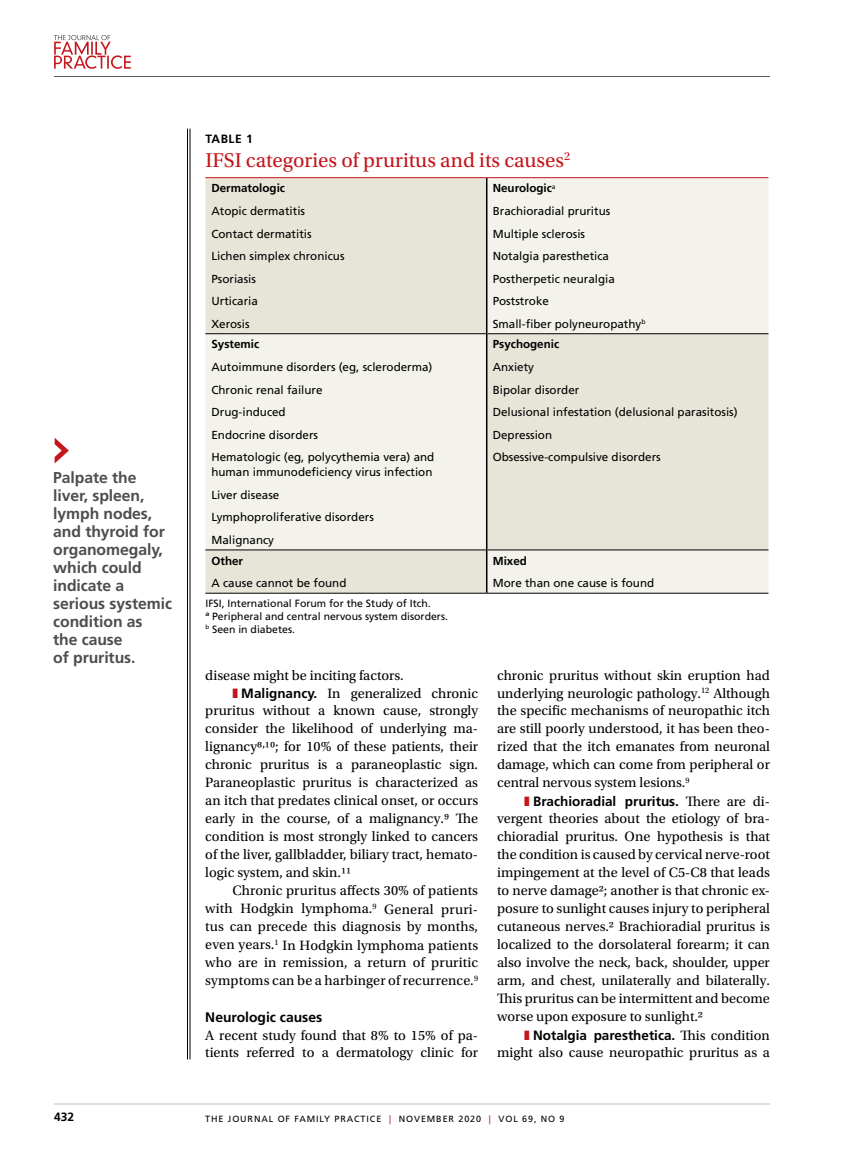
<style>
.page{position:relative;width:851px;height:1161px;background:#fff}
.page>*{position:absolute;margin:0;border:0;box-sizing:border-box;transform-origin:0 0}
.t1{font:21px "Utopia Std";color:#c4161c}
.t2{font:700 15.75px/18px "Frutiger LT Std";letter-spacing:-.005em;color:#4d4d4f}
.t3{font:14.25px/18px "Utopia Std";color:#000;text-align:justify}
.t4{font:700 13.8px "Frutiger LT Std";color:#000}
.t5{font:700 13.5px "Frutiger LT Std";color:#000}
.t6{font:700 12px "Frutiger LT Std";letter-spacing:.02em;color:#000}
.t7{font:11.7px/22.5px "Frutiger LT Std";color:#000}
.t8{font:700 11.7px "Frutiger LT Std";color:#000}
.t9{font:10.5px/12.8px "Frutiger LT Std";color:#000}
.t10{font:9px "Frutiger LT Std";letter-spacing:.1em;color:#000}
.s1{font-weight:700}
.s2{color:#c4161c}
.s3{font-family:"Frutiger LT Std";font-weight:700;font-size:13.5px}
.s4{font-family:"Utopia Std";font-weight:400;font-size:14.25px}
</style>
<div class="page">
<hr style="left:190px;top:129px;width:1px;height:930px;background:#000">
<hr style="left:187px;top:129px;width:1px;height:930px;background:#000">
<svg style="left:54px;top:35px;width:77px;height:34px"></svg>
<hr style="left:54px;top:76px;width:716px;height:1px;background:#58595b">
<hr style="left:54px;top:1104px;width:716px;height:1px;background:#bcbec0">
<svg style="left:55px;top:438px;width:14px;height:25px"></svg>
<svg style="left:205px;top:178px;width:563px;height:415px;fill:#e7e5d8"></svg>
<hr style="left:205px;top:333px;width:281px;height:1px;background:#000">
<hr style="left:487px;top:333px;width:281px;height:1px;background:#000">
<hr style="left:205px;top:550px;width:281px;height:1px;background:#000">
<hr style="left:205px;top:593px;width:281px;height:1px;background:#000">
<hr style="left:486px;top:593px;width:282px;height:1px;background:#000">
<hr style="left:487px;top:550px;width:281px;height:1px;background:#000">
<hr style="left:205px;top:177px;width:281px;height:1px;background:#c4161c">
<hr style="left:486px;top:177px;width:282px;height:1px;background:#c4161c">
<hr style="left:486px;top:178px;width:1px;height:156px;background:#000">
<hr style="left:486px;top:334px;width:1px;height:216px;background:#000">
<hr style="left:486px;top:550px;width:1px;height:43px;background:#000">
<p class="t2" style="left:53px;top:468px;width:120px">Palpate the liver, spleen, lymph nodes, and thyroid for organomegaly, which could indicate a serious systemic condition as<br>the cause<br>of pruritus.</p>
<p class="t6" style="left:205px;top:132px;width:49px">TABLE 1</p>
<h1 class="t1" style="left:205px;top:149px;width:366px">IFSI categories of pruritus and its causes<sup>2</sup></h1>
<p class="t8" style="left:211px;top:181px;width:75px">Dermatologic</p>
<p class="t7" style="left:211px;top:200px;width:135px">Atopic dermatitis<br>Contact dermatitis<br>Lichen simplex chronicus<br>Psoriasis<br>Urticaria<br>Xerosis</p>
<p class="t7" style="left:492px;top:177px;width:154px"><span class="s1">Neurologic</span><sup>a<br></sup>Brachioradial pruritus<br>Multiple sclerosis<br>Notalgia paresthetica<br>Postherpetic neuralgia<br>Poststroke<br>Small-fiber polyneuropathy<sup>b</sup></p>
<p class="t8" style="left:211px;top:338px;width:49px">Systemic</p>
<p class="t7" style="left:211px;top:356px;width:224px">Autoimmune disorders (eg, scleroderma)<br>Chronic renal failure<br>Drug-induced<br>Endocrine disorders<br>Hematologic (eg, polycythemia vera) and</p>
<p class="t7" style="left:211px;top:461px;width:222px">human immunodeficiency virus infection<br>Liver disease<br>Lymphoproliferative disorders<br>Malignancy</p>
<p class="t8" style="left:211px;top:554px;width:33px">Other</p>
<p class="t7" style="left:211px;top:572px;width:136px">A cause cannot be found</p>
<p class="t9" style="left:205px;top:597px;width:244px">IFSI, International Forum for the Study of Itch.<br>a Peripheral and central nervous system disorders. <sup>b</sup> Seen in diabetes.</p>
<p class="t8" style="left:492px;top:338px;width:68px">Psychogenic</p>
<p class="t7" style="left:492px;top:356px;width:246px">Anxiety<br>Bipolar disorder<br>Delusional infestation (delusional parasitosis)<br>Depression<br>Obsessive-compulsive disorders</p>
<p class="t8" style="left:492px;top:554px;width:36px">Mixed</p>
<p class="t7" style="left:492px;top:572px;width:163px">More than one cause is found</p>
<p class="t3" style="left:205px;top:666px;width:200px">disease might be inciting factors.</p>
<p class="t3" style="left:232px;top:684px;width:247px"><span class="s2">❚</span> <span class="s3">Malignancy.</span> In generalized chronic</p>
<p class="t3" style="left:205px;top:702px;width:274px">pruritus without a known cause, strongly</p>
<p class="t3" style="left:205px;top:720px;width:274px">consider the likelihood of underlying ma-</p>
<p class="t3" style="left:205px;top:738px;width:274px">lignancy8,10; for 10% of these patients, their</p>
<p class="t3" style="left:205px;top:756px;width:274px">chronic pruritus is a paraneoplastic sign.</p>
<p class="t3" style="left:205px;top:774px;width:274px">Paraneoplastic pruritus is characterized as</p>
<p class="t3" style="left:205px;top:792px;width:274px">an itch that predates clinical onset, or occurs</p>
<p class="t3" style="left:205px;top:810px;width:274px">early in the course, of a malignancy.9 The</p>
<p class="t3" style="left:205px;top:828px;width:274px">condition is most strongly linked to cancers</p>
<p class="t3" style="left:205px;top:846px;width:274px">of the liver, gallbladder, biliary tract, hemato-</p>
<p class="t3" style="left:205px;top:864px;width:147px">logic system, and skin.11</p>
<p class="t3" style="left:232px;top:882px;width:247px">Chronic pruritus affects 30% of patients</p>
<p class="t3" style="left:205px;top:900px;width:274px">with Hodgkin lymphoma.<sup>9</sup> General pruri-</p>
<p class="t3" style="left:205px;top:918px;width:274px">tus can precede this diagnosis by months,</p>
<p class="t3" style="left:205px;top:936px;width:274px">even years.<sup>1</sup> In Hodgkin lymphoma patients</p>
<p class="t3" style="left:205px;top:954px;width:274px">who are in remission, a return of pruritic</p>
<p class="t3" style="left:205px;top:972px;width:274px">symptoms can be a harbinger of recurrence.<sup>9</sup></p>
<p class="t4" style="left:205px;top:1009px;width:118px">Neurologic causes</p>
<p class="t3" style="left:205px;top:1026px;width:274px">A recent study found that 8% to 15% of pa&shy;tients referred to a dermatology clinic for</p>
<p class="t3" style="left:497px;top:666px;width:274px">chronic pruritus without skin eruption had underlying neurologic pathology.<sup>12</sup> Although the specific mechanisms of neuropathic itch are still poorly understood, it has been theo&shy;rized that the itch emanates from neuronal damage, which can come from peripheral or central nervous system lesions.<sup>9</sup></p>
<p class="t5" style="left:524px;top:793px;width:247px"><span class="s2">❚</span> Brachioradial pruritus. <span class="s4">There are di-</span></p>
<p class="t3" style="left:497px;top:810px;width:274px">vergent theories about the etiology of bra&shy;chioradial pruritus. One hypothesis is that the condition is caused by cervical nerve-root impingement at the level of C5-C8 that leads to nerve damage2; another is that chronic ex&shy;posure to sunlight causes injury to peripheral cutaneous nerves.2 Brachioradial pruritus is localized to the dorsolateral forearm; it can also involve the neck, back, shoulder, upper arm, and chest, unilaterally and bilaterally.<br>This pruritus can be intermittent and become worse upon exposure to sunlight.2</p>
<p class="t5" style="left:524px;top:1027px;width:247px"><span class="s2">❚</span> Notalgia paresthetica. <span class="s4">This condition</span></p>
<p class="t3" style="left:497px;top:1044px;width:274px">might also cause neuropathic pruritus as a</p>
<p class="t6" style="left:54px;top:1110px;width:22px">432</p>
<p class="t10" style="left:205px;top:1113px;width:361px">THE JOURNAL OF FAMILY PRACTICE <span class="s2">|</span> NOVEMBER 2020 <span class="s2">|</span> VOL 69, NO 9</p>
</div>
